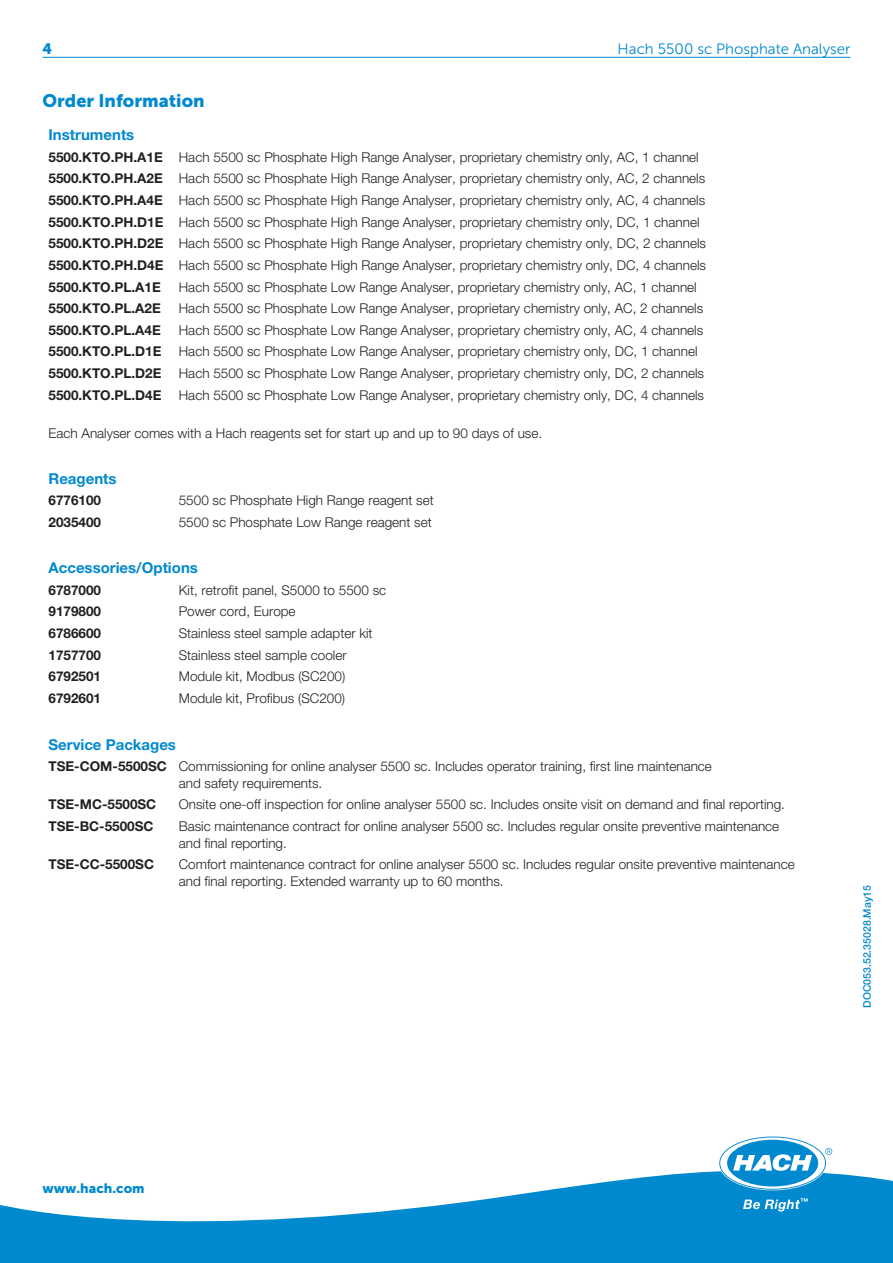
<style>
.page{position:relative;width:893px;height:1263px;background:#fff}
.page>*{position:absolute;margin:0;border:0;box-sizing:border-box;transform-origin:0 0}
.Head_2{font:18px "Museo Sans 900";color:#0089cf}
.Head_3_Text_1_Bold{font:700 15px "Helvetica Neue LTW1 G";color:#0089cf}
.Head_3{font:15px "Museo Sans 300";color:#0089cf}
.Head_3-2{font:15px "Museo Sans 900";color:#0089cf}
.Text_1{font:300 13.5px/16.5px "Helvetica Neue LTW1 G";color:#231f20}
.Text_1_Text_1_Bold{font:700 13.5px "Helvetica Neue LTW1 G";color:#231f20}
.Text_1_Color{font:13.5px "Museo Sans 900";color:#0089cf}
.t1{font:500 10.5px "Helvetica Neue LTW1 G";color:#0089cf}
</style>
<div class="page">
<svg style="left:0;top:1167px;width:893px;height:96px;fill:#0089cf"></svg>
<svg style="left:720px;top:1137px;width:112px;height:52px"></svg>
<svg style="left:743px;top:1198px;width:65px;height:13px"></svg>
<hr style="left:43px;top:57px;width:807px;height:1px;background:#0089cf">
<p class="Head_3-2" style="left:43px;top:40px;width:11px">4</p>
<p class="Head_3" style="left:618px;top:41px;width:234px">Hach 5500 sc Phosphate Analyser</p>
<p class="Head_2" style="left:43px;top:91px;width:164px">Order Information</p>
<p class="Head_3_Text_1_Bold" style="left:49px;top:125px;width:87px">Instruments</p>
<p class="Text_1_Text_1_Bold" style="left:49px;top:149px;width:116px">5500.KTO.PH.A1E</p>
<p class="Text_1" style="left:179px;top:149px;width:521px">Hach 5500 sc Phosphate High Range Analyser, proprietary chemistry only, AC, 1 channel</p>
<p class="Text_1_Text_1_Bold" style="left:49px;top:170px;width:116px">5500.KTO.PH.A2E</p>
<p class="Text_1" style="left:179px;top:170px;width:528px">Hach 5500 sc Phosphate High Range Analyser, proprietary chemistry only, AC, 2 channels</p>
<p class="Text_1_Text_1_Bold" style="left:49px;top:192px;width:116px">5500.KTO.PH.A4E</p>
<p class="Text_1" style="left:179px;top:192px;width:528px">Hach 5500 sc Phosphate High Range Analyser, proprietary chemistry only, AC, 4 channels</p>
<p class="Text_1_Text_1_Bold" style="left:49px;top:213px;width:117px">5500.KTO.PH.D1E</p>
<p class="Text_1" style="left:179px;top:213px;width:522px">Hach 5500 sc Phosphate High Range Analyser, proprietary chemistry only, DC, 1 channel</p>
<p class="Text_1_Text_1_Bold" style="left:49px;top:235px;width:117px">5500.KTO.PH.D2E</p>
<p class="Text_1" style="left:179px;top:235px;width:529px">Hach 5500 sc Phosphate High Range Analyser, proprietary chemistry only, DC, 2 channels</p>
<p class="Text_1_Text_1_Bold" style="left:49px;top:257px;width:117px">5500.KTO.PH.D4E</p>
<p class="Text_1" style="left:179px;top:257px;width:529px">Hach 5500 sc Phosphate High Range Analyser, proprietary chemistry only, DC, 4 channels</p>
<p class="Text_1_Text_1_Bold" style="left:49px;top:278px;width:114px">5500.KTO.PL.A1E</p>
<p class="Text_1" style="left:179px;top:278px;width:519px">Hach 5500 sc Phosphate Low Range Analyser, proprietary chemistry only, AC, 1 channel</p>
<p class="Text_1_Text_1_Bold" style="left:49px;top:300px;width:114px">5500.KTO.PL.A2E</p>
<p class="Text_1" style="left:179px;top:300px;width:526px">Hach 5500 sc Phosphate Low Range Analyser, proprietary chemistry only, AC, 2 channels</p>
<p class="Text_1_Text_1_Bold" style="left:49px;top:322px;width:114px">5500.KTO.PL.A4E</p>
<p class="Text_1" style="left:179px;top:322px;width:526px">Hach 5500 sc Phosphate Low Range Analyser, proprietary chemistry only, AC, 4 channels</p>
<p class="Text_1_Text_1_Bold" style="left:49px;top:343px;width:115px">5500.KTO.PL.D1E</p>
<p class="Text_1" style="left:179px;top:343px;width:520px">Hach 5500 sc Phosphate Low Range Analyser, proprietary chemistry only, DC, 1 channel</p>
<p class="Text_1_Text_1_Bold" style="left:49px;top:365px;width:115px">5500.KTO.PL.D2E</p>
<p class="Text_1" style="left:179px;top:365px;width:527px">Hach 5500 sc Phosphate Low Range Analyser, proprietary chemistry only, DC, 2 channels</p>
<p class="Text_1_Text_1_Bold" style="left:49px;top:387px;width:115px">5500.KTO.PL.D4E</p>
<p class="Text_1" style="left:179px;top:387px;width:527px">Hach 5500 sc Phosphate Low Range Analyser, proprietary chemistry only, DC, 4 channels</p>
<p class="Text_1" style="left:49px;top:425px;width:495px">Each Analyser comes with a Hach reagents set for start up and up to 90 days of use.</p>
<p class="Head_3_Text_1_Bold" style="left:49px;top:469px;width:70px">Reagents</p>
<p class="Text_1_Text_1_Bold" style="left:49px;top:492px;width:54px">6776100</p>
<p class="Text_1" style="left:179px;top:492px;width:256px">5500 sc Phosphate High Range reagent set</p>
<p class="Text_1_Text_1_Bold" style="left:49px;top:514px;width:54px">2035400</p>
<p class="Text_1" style="left:179px;top:514px;width:254px">5500 sc Phosphate Low Range reagent set</p>
<p class="Head_3_Text_1_Bold" style="left:49px;top:558px;width:151px">Accessories/Options</p>
<p class="Text_1_Text_1_Bold" style="left:49px;top:582px;width:54px">6787000</p>
<p class="Text_1" style="left:179px;top:582px;width:209px">Kit, retrofit panel, S5000 to 5500 sc</p>
<p class="Text_1_Text_1_Bold" style="left:49px;top:603px;width:54px">9179800</p>
<p class="Text_1" style="left:179px;top:603px;width:118px">Power cord, Europe</p>
<p class="Text_1_Text_1_Bold" style="left:49px;top:625px;width:54px">6786600</p>
<p class="Text_1" style="left:179px;top:625px;width:195px">Stainless steel sample adapter kit</p>
<p class="Text_1_Text_1_Bold" style="left:49px;top:646px;width:54px">1757700</p>
<p class="Text_1" style="left:179px;top:646px;width:169px">Stainless steel sample cooler</p>
<p class="Text_1_Text_1_Bold" style="left:49px;top:668px;width:54px">6792501</p>
<p class="Text_1" style="left:179px;top:668px;width:168px">Module kit, Modbus (SC200)</p>
<p class="Text_1_Text_1_Bold" style="left:49px;top:690px;width:54px">6792601</p>
<p class="Text_1" style="left:179px;top:690px;width:168px">Module kit, Profibus (SC200)</p>
<p class="Head_3_Text_1_Bold" style="left:49px;top:735px;width:129px">Service Packages</p>
<p class="Text_1_Text_1_Bold" style="left:49px;top:758px;width:120px">TSE-COM-5500SC</p>
<p class="Text_1" style="left:179px;top:758px;width:535px">Commissioning for online analyser 5500 sc. Includes operator training, first line maintenance and safety requirements.</p>
<p class="Text_1_Text_1_Bold" style="left:49px;top:796px;width:109px">TSE-MC-5500SC</p>
<p class="Text_1" style="left:179px;top:796px;width:608px">Onsite one-off inspection for online analyser 5500 sc. Includes onsite visit on demand and final reporting.</p>
<p class="Text_1_Text_1_Bold" style="left:49px;top:818px;width:107px">TSE-BC-5500SC</p>
<p class="Text_1" style="left:179px;top:818px;width:602px">Basic maintenance contract for online analyser 5500 sc. Includes regular onsite preventive maintenance and final reporting.</p>
<p class="Text_1_Text_1_Bold" style="left:49px;top:856px;width:107px">TSE-CC-5500SC</p>
<p class="Text_1" style="left:179px;top:856px;width:617px">Comfort maintenance contract for online analyser 5500 sc. Includes regular onsite preventive maintenance and final reporting. Extended warranty up to 60 months.</p>
<p class="t1" style="left:861px;top:1008px;width:124px;rotate:-90deg">DOC053.52.35028.May15</p>
<p class="Text_1_Color" style="left:43px;top:1181px;width:104px">www.hach.com</p>
</div>
